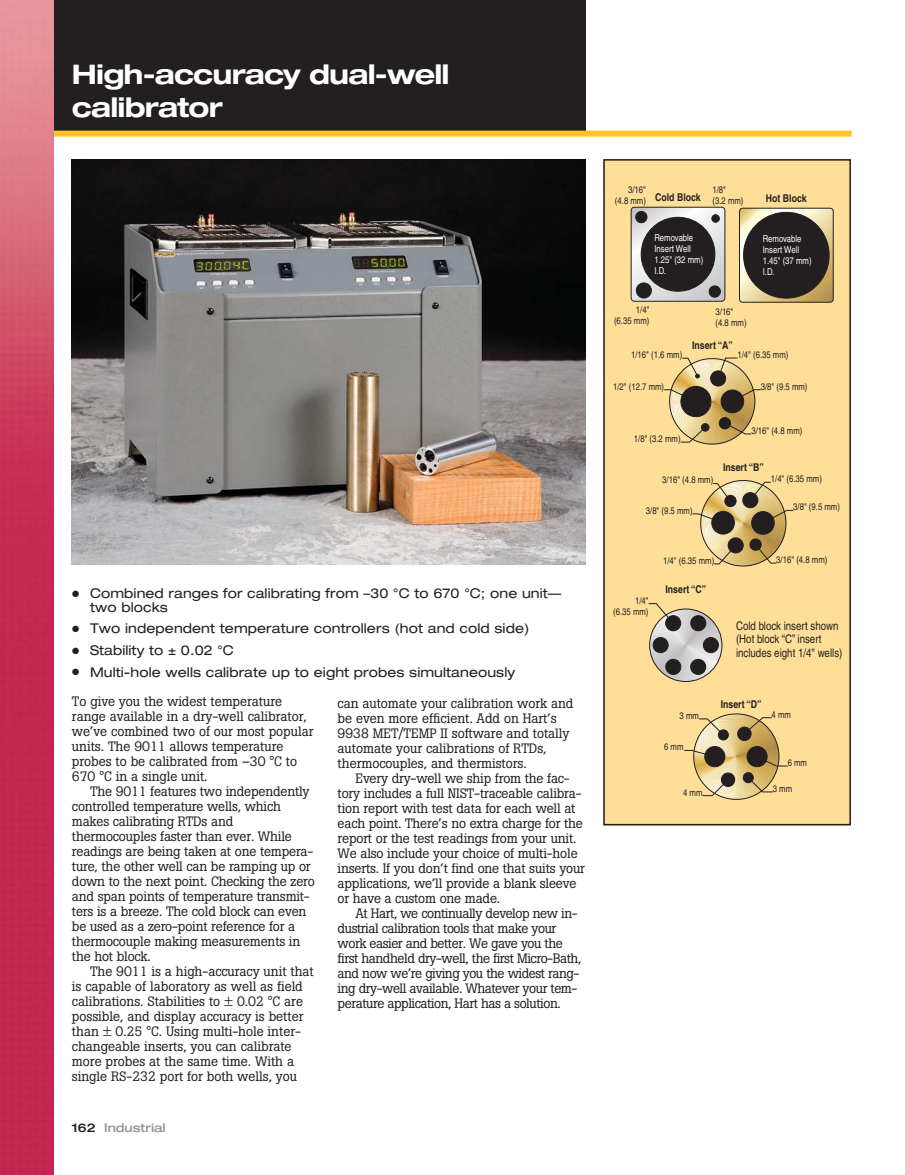
<style>
.page{position:relative;width:905px;height:1175px;background:#fff}
.page>*{position:absolute;margin:0;border:0;box-sizing:border-box;transform-origin:0 0}
.t1{font:700 expanded 27px/33px "Helvetica Neue";letter-spacing:-.03em;color:#fff}
.t2{font:13.5px/15px "Boton";letter-spacing:-.01em;color:#231f20}
.t3{font:13.5px/15px "Boton";letter-spacing:-.035em;color:#231f20}
.t4{font:expanded 13.5px/13.5px "Helvetica Neue";letter-spacing:.005em;color:#231f20}
.t5{font:500 12px "Helvetica Neue LT Std Med Ext";color:#939598}
.t6{font:11.85px/13.6px "Helvetica";color:#231f20;scale:.82 1}
.t7{font:700 10.65px "Helvetica";color:#231f20;scale:.82 1}
.t8{font:9.45px/10.9px "Helvetica";color:#231f20;text-align:right;scale:.82 1}
.t9{font:9.45px/10.9px "Helvetica";color:#fff;scale:.82 1}
.s1{color:#231f20}
</style>
<div class="page">
<img style="left:0;top:0;width:54px;height:1174px">
<img style="left:72px;top:159px;width:513px;height:405px">
<div style="left:603px;top:159px;width:247px;height:666px;background:#ffde97"></div>
<svg style="left:664px;top:357px;width:97px;height:88px"></svg>
<svg style="left:692px;top:480px;width:101px;height:87px"></svg>
<svg style="left:648px;top:603px;width:74px;height:79px"></svg>
<svg style="left:684px;top:713px;width:104px;height:87px"></svg>
<svg style="left:631px;top:207px;width:94px;height:94px"></svg>
<div style="left:631px;top:207px;width:94px;height:94px;border:1px solid #231f20;border-radius:3px"></div>
<svg style="left:739px;top:209px;width:95px;height:94px;background:#5f5748"></svg>
<svg style="left:635px;top:211px;width:86px;height:87px;background:#656364"></svg>
<div style="left:603px;top:159px;width:247px;height:666px;border:2px solid #231f20"></div>
<div style="left:54px;top:0;width:531px;height:135px;background:#231f20"></div>
<div style="left:54px;top:131px;width:797px;height:6px;background:#ffc424"></div>
<h1 class="t1" style="left:72px;top:60px;width:379px">High-accuracy dual-well calibrator</h1>
<p class="t4" style="left:90px;top:588px;width:473px;text-indent:-18px">● Combined ranges for calibrating from –30 °C to 670 °C; one unit— two blocks</p>
<p class="t4" style="left:72px;top:623px;width:459px">● Two independent temperature controllers (hot and cold side)</p>
<p class="t4" style="left:72px;top:645px;width:163px">● Stability to ± 0.02 °C</p>
<p class="t4" style="left:72px;top:666px;width:444px">● Multi-hole wells calibrate up to eight probes simultaneously</p>
<p class="t2" style="left:72px;top:695px;width:243px">To give you the widest temperature range available in a dry-well calibrator, we’ve combined two of our most popular units. The 9011 allows temperature probes to be calibrated from –30 °C to 670 °C in a single unit.</p>
<p class="t2" style="left:72px;top:785px;width:244px;text-indent:18px">The 9011 features two independently controlled temperature wells, which makes calibrating RTDs and thermocouples faster than ever. While readings are being taken at one tempera&shy;ture, the other well can be ramping up or down to the next point. Checking the zero and span points of temperature transmit&shy;ters is a breeze. The cold block can even be used as a zero-point reference for a thermocouple making measurements in the hot block.</p>
<p class="t2" style="left:72px;top:965px;width:243px;text-indent:18px">The 9011 is a high-accuracy unit that is capable of laboratory as well as field calibrations. Stabilities to ± 0.02 °C are possible, and display accuracy is better than ± 0.25 °C. Using multi-hole inter&shy;changeable inserts, you can calibrate more probes at the same time. With a single RS-232 port for both wells, you</p>
<p class="t5" style="left:72px;top:1121px;width:95px"><span class="s1">162</span> Industrial</p>
<p class="t2" style="left:337px;top:697px;width:237px">can automate your calibration work and be even more efficient. Add on Hart’s 9938 MET/TEMP II software and totally automate your calibrations of RTDs, thermocouples, and thermistors.</p>
<p class="t2" style="left:337px;top:772px;width:249px;text-indent:18px">Every dry-well we ship from the fac&shy;tory includes a full NIST-traceable calibra&shy;tion report with test data for each well at each point. There’s no extra charge for the report or the test readings from your unit.<br>We also include your choice of multi-hole inserts. If you don’t find one that suits your applications, we’ll provide a blank sleeve or have a custom one made.</p>
<p class="t3" style="left:337px;top:907px;width:245px;text-indent:18px">At Hart, we continually develop new in&shy;dustrial calibration tools that make your work easier and better. We gave you the first handheld dry-well, the first Micro-Bath, and now we’re giving you the widest rang&shy;ing dry-well available. Whatever your tem&shy;perature application, Hart has a solution.</p>
<p class="t8" style="left:615px;top:185px;width:39px">3/16" (4.8 mm)</p>
<p class="t8" style="left:712px;top:185px;width:39px;text-align:left">1/8"<br>(3.2 mm)</p>
<p class="t7" style="left:655px;top:193px;width:57px">Cold Block</p>
<p class="t7" style="left:766px;top:194px;width:51px">Hot Block</p>
<p class="t9" style="left:762px;top:234px;width:61px">Removable<br>Insert Well<br>1.45" (37 mm)<br>I.D.</p>
<p class="t9" style="left:654px;top:233px;width:61px">Removable<br>Insert Well<br>1.25" (32 mm)<br>I.D.</p>
<p class="t8" style="left:614px;top:305px;width:45px">1/4"<br>(6.35 mm)</p>
<p class="t8" style="left:715px;top:307px;width:39px;text-align:left">3/16" (4.8 mm)</p>
<p class="t8" style="left:631px;top:350px;width:64px">1/16" (1.6 mm)</p>
<p class="t8" style="left:613px;top:382px;width:64px">1/2" (12.7 mm)</p>
<p class="t7" style="left:692px;top:341px;width:51px">Insert “A”</p>
<p class="t8" style="left:737px;top:350px;width:64px">1/4" (6.35 mm)</p>
<p class="t8" style="left:760px;top:382px;width:59px">3/8" (9.5 mm)</p>
<p class="t8" style="left:634px;top:434px;width:59px">1/8" (3.2 mm)</p>
<p class="t8" style="left:751px;top:426px;width:64px">3/16" (4.8 mm)</p>
<p class="t7" style="left:723px;top:463px;width:51px">Insert “B”</p>
<p class="t8" style="left:662px;top:475px;width:64px">3/16" (4.8 mm)</p>
<p class="t8" style="left:770px;top:474px;width:64px">1/4" (6.35 mm)</p>
<p class="t8" style="left:646px;top:506px;width:59px">3/8" (9.5 mm)</p>
<p class="t8" style="left:793px;top:502px;width:58px">3/8" (9.5 mm)</p>
<p class="t8" style="left:663px;top:556px;width:64px">1/4" (6.35 mm)</p>
<p class="t8" style="left:776px;top:555px;width:64px">3/16" (4.8 mm)</p>
<p class="t8" style="left:613px;top:595px;width:45px">1/4"<br>(6.35 mm)</p>
<p class="t7" style="left:665px;top:585px;width:51px">Insert “C”</p>
<p class="t6" style="left:736px;top:619px;width:131px">Cold block insert shown (Hot block “C” insert includes eight 1/4" wells)</p>
<p class="t8" style="left:679px;top:711px;width:25px">3 mm</p>
<p class="t8" style="left:664px;top:742px;width:25px">6 mm</p>
<p class="t8" style="left:683px;top:787px;width:25px">4 mm</p>
<p class="t7" style="left:720px;top:700px;width:51px">Insert “D”</p>
<p class="t8" style="left:771px;top:709px;width:25px">4 mm</p>
<p class="t8" style="left:787px;top:758px;width:25px">6 mm</p>
<p class="t8" style="left:772px;top:784px;width:25px">3 mm</p>
</div>
